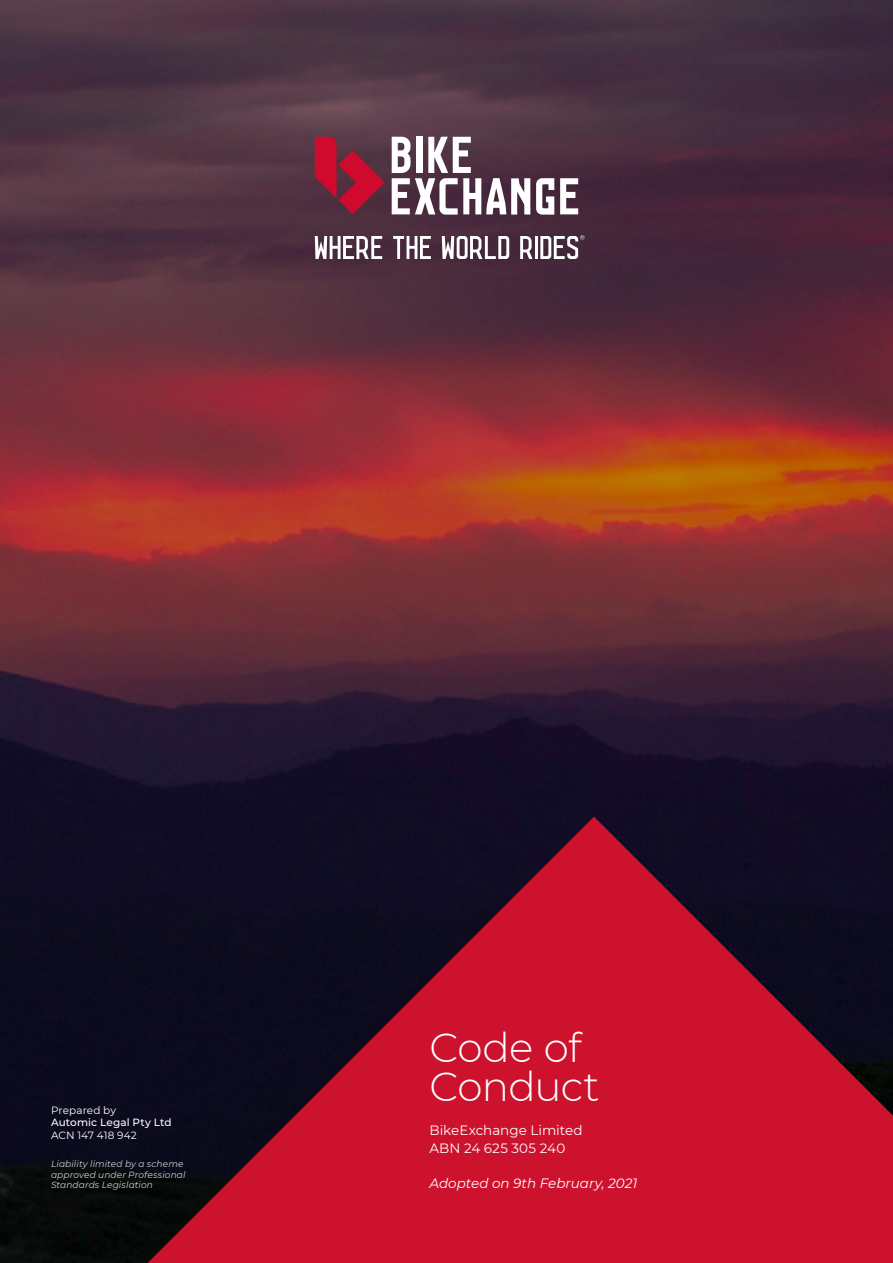
<style>
.page{position:relative;width:893px;height:1263px;background:#fff}
.page>*{position:absolute;margin:0;border:0;box-sizing:border-box;transform-origin:0 0}
.t1{font:300 40.5px/39px "Montserrat";letter-spacing:-.02em;color:#fff}
.t2{font:13.5px/18px "Montserrat";color:#fff}
.t3{font:italic 13.5px "Montserrat";color:#fff}
.t4{font:10.5px "Montserrat";color:#fff}
.t5{font:500 10.5px "Montserrat";letter-spacing:.01em;color:#fff}
.t6{font:italic 9px/10.8px "Montserrat";letter-spacing:.015em;color:#d1d3d4}
</style>
<div class="page">
<img style="left:0;top:0;width:893px;height:1263px">
<svg style="left:118px;top:817px;width:775px;height:446px;background:#750f26"></svg>
<svg style="left:315px;top:136px;width:69px;height:78px;background:#8b1f37"></svg>
<svg style="left:536px;top:178px;width:18px;height:37px"></svg>
<svg style="left:560px;top:178px;width:18px;height:36px"></svg>
<svg style="left:392px;top:137px;width:138px;height:78px"></svg>
<hr style="left:535px;top:236px;width:3px;height:23px;background:#fff">
<svg style="left:393px;top:236px;width:38px;height:23px"></svg>
<svg style="left:315px;top:236px;width:67px;height:23px"></svg>
<svg style="left:520px;top:236px;width:12px;height:23px"></svg>
<svg style="left:442px;top:236px;width:67px;height:23px"></svg>
<svg style="left:540px;top:235px;width:44px;height:24px"></svg>
<p class="t4" style="left:51px;top:1103px;width:67px">Prepared by</p>
<p class="t5" style="left:51px;top:1115px;width:122px">Automic Legal Pty Ltd</p>
<p class="t4" style="left:51px;top:1128px;width:87px">ACN 147 418 942</p>
<p class="t6" style="left:51px;top:1158px;width:136px">Liability limited by a scheme approved under Professional<br>Standards Legislation</p>
<h1 class="t1" style="left:429px;top:1026px;width:171px">Code of<br>Conduct</h1>
<h2 class="t2" style="left:429px;top:1121px;width:155px">BikeExchange Limited<br>ABN 24 625 305 240</h2>
<h2 class="t3" style="left:429px;top:1174px;width:209px">Adopted on 9th February, 2021</h2>
</div>
